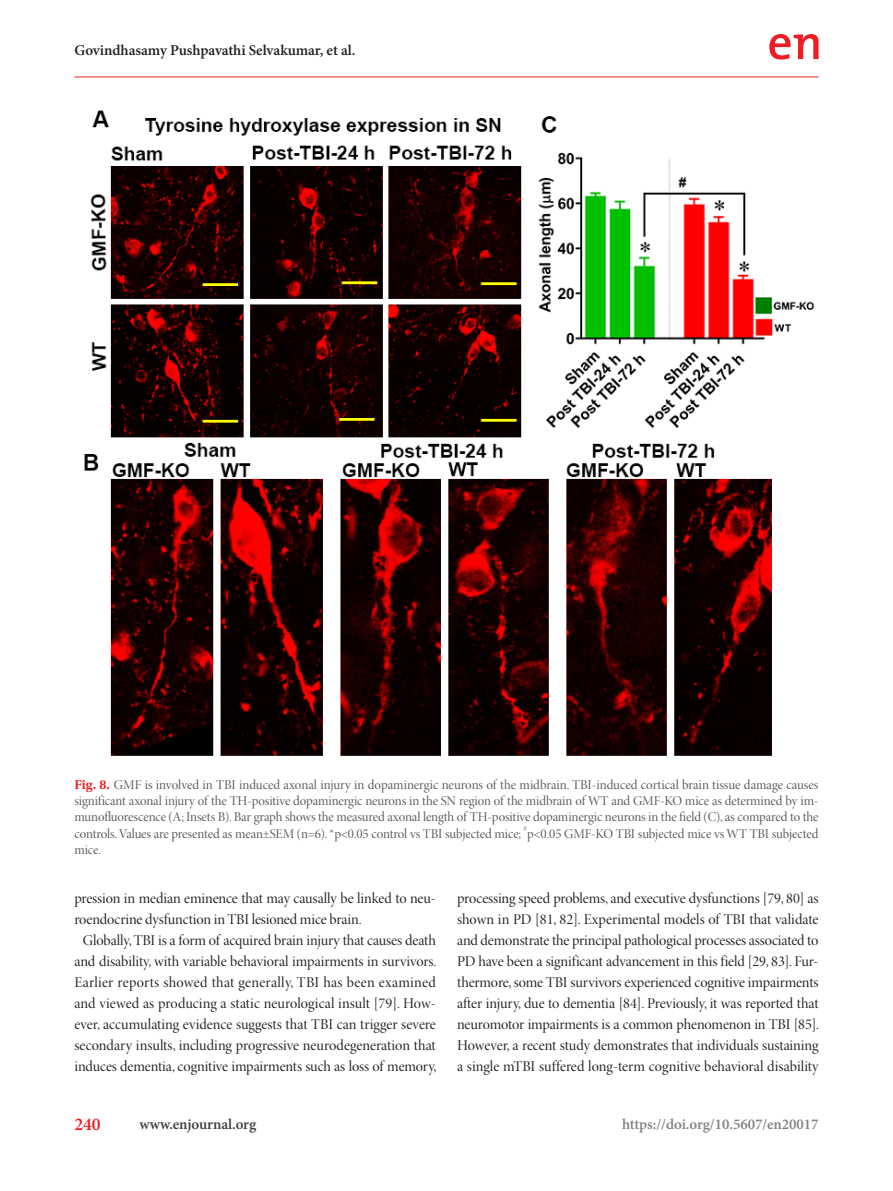
<style>
.page{position:relative;width:893px;height:1191px;background:#fff}
.page>*{position:absolute;margin:0;border:0;box-sizing:border-box;transform-origin:0 0}
.t1{font:600 18px "Minion Pro";color:#ee1d23}
.t2{font:15px/21px "Minion Pro Disp";color:#231f20;text-align:justify}
.t3{font:15px "Minion Pro Disp";letter-spacing:.02em;color:#231f20}
.t4{font:600 15px "Minion Pro";letter-spacing:-.005em;color:#231f20}
.t5{font:600 15px "Minion Pro";letter-spacing:-.005em;color:#808285}
.t6{font:600 15px "Minion Pro";letter-spacing:-.005em;color:#3e3e3f}
.t7{font:13.5px/16.2px "Minion Pro Disp";letter-spacing:-.005em;color:#57585a;text-align:justify}
.t8{font:7.8px "Minion Pro Disp";color:#57585a}
.s1{font-family:"Utopia Std";font-weight:600;color:#ee1d23}
</style>
<div class="page">
<hr style="left:74px;top:77px;width:745px;height:1px;background:#ee1d23">
<svg style="left:769px;top:34px;width:50px;height:26px"></svg>
<img style="left:84px;top:110px;width:731px;height:646px">
<p class="t4" style="left:74px;top:40px;width:283px">Govindhasamy Pushpavathi Selvakumar, et al.</p>
<p class="t7" style="left:74px;top:777px;width:746px"><span class="s1">Fig. 8.</span> GMF is involved in TBI induced axonal injury in dopaminergic neurons of the midbrain. TBI-induced cortical brain tissue damage causes significant axonal injury of the TH-positive dopaminergic neurons in the SN region of the midbrain of WT and GMF-KO mice as determined by im&shy;munofluorescence (A; Insets B). Bar graph shows the measured axonal length of TH-positive dopaminergic neurons in the field (C), as compared to the controls. Values are presented as mean±SEM (n=6). *p&lt;0.05 control vs TBI subjected mice; p&lt;0.05 GMF-KO TBI subjected mice vs WT TBI subjected</p>
<p class="t8" style="left:524px;top:824px;width:5px">#</p>
<p class="t7" style="left:74px;top:841px;width:28px">mice.</p>
<p class="t2" style="left:74px;top:887px;width:363px">pression in median eminence that may causally be linked to neu-</p>
<p class="t2" style="left:74px;top:908px;width:289px">roendocrine dysfunction in TBI lesioned mice brain.</p>
<p class="t2" style="left:83px;top:929px;width:354px">Globally, TBI is a form of acquired brain injury that causes death</p>
<p class="t2" style="left:74px;top:950px;width:364px">and disability, with variable behavioral impairments in survivors.</p>
<p class="t3" style="left:74px;top:972px;width:363px">Earlier reports showed that generally, TBI has been examined</p>
<p class="t2" style="left:74px;top:992px;width:363px">and viewed as producing a static neurological insult [79]. How-</p>
<p class="t2" style="left:74px;top:1013px;width:363px">ever, accumulating evidence suggests that TBI can trigger severe</p>
<p class="t2" style="left:74px;top:1034px;width:363px">secondary insults, including progressive neurodegeneration that</p>
<p class="t2" style="left:74px;top:1055px;width:364px">induces dementia, cognitive impairments such as loss of memory,</p>
<p class="t2" style="left:457px;top:887px;width:364px">processing speed problems, and executive dysfunctions [79, 80] as shown in PD [81, 82]. Experimental models of TBI that validate and demonstrate the principal pathological processes associated to PD have been a significant advancement in this field [29, 83]. Fur&shy;thermore, some TBI survivors experienced cognitive impairments after injury, due to dementia [84]. Previously, it was reported that neuromotor impairments is a common phenomenon in TBI [85].<br>However, a recent study demonstrates that individuals sustaining a single mTBI suffered long-term cognitive behavioral disability</p>
<p class="t1" style="left:74px;top:1112px;width:28px">240</p>
<p class="t6" style="left:140px;top:1114px;width:118px">www.enjournal.org</p>
<p class="t5" style="left:622px;top:1114px;width:198px">https://doi.org/10.5607/en20017</p>
</div>
